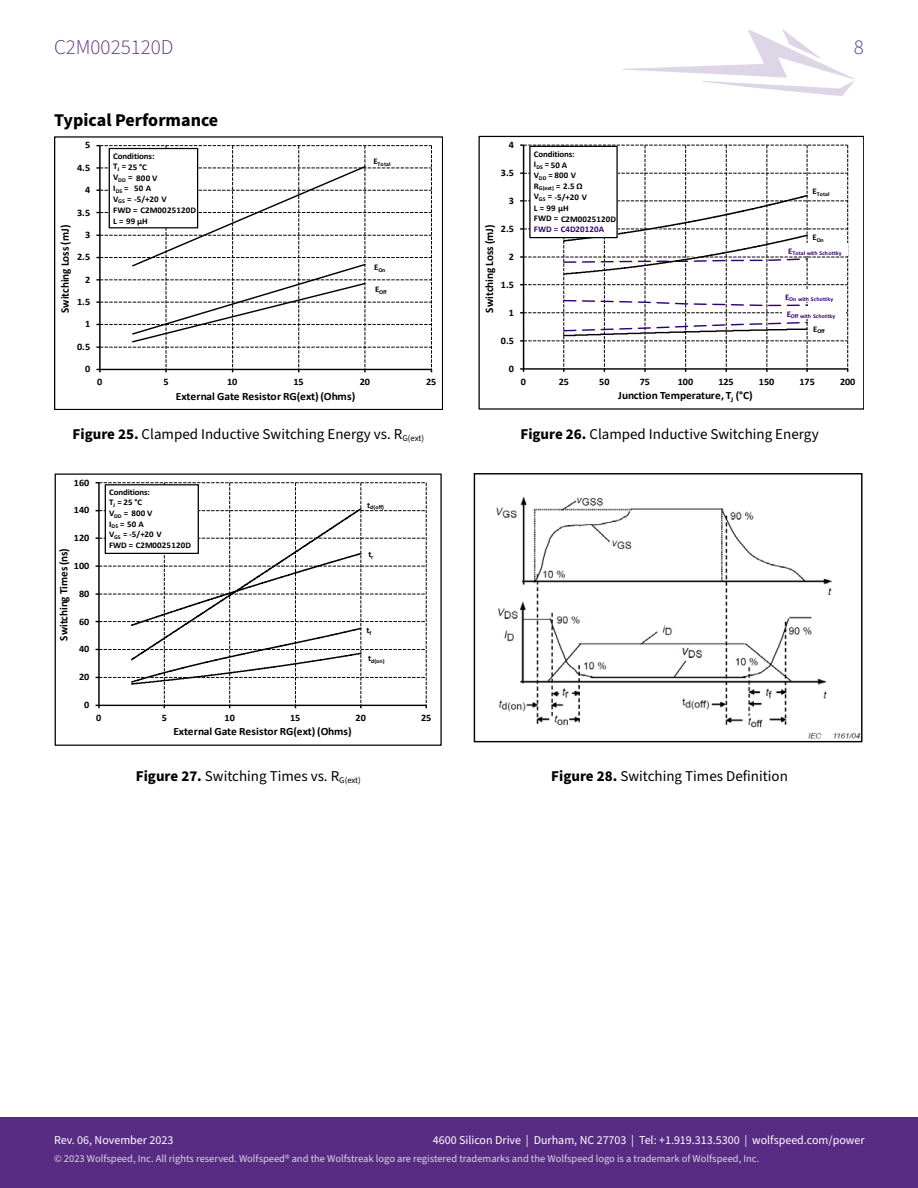
<style>
.page{position:relative;width:918px;height:1188px;background:#fff}
.page>*{position:absolute;margin:0;border:0;box-sizing:border-box;transform-origin:0 0}
.t1{font:300 21px "Source Sans Pro";color:#582c83}
.t2{font:700 18px "Source Sans Pro";color:#000}
.t3{font:15px "Source Sans Pro";color:#000}
.t4{font:12px "Source Sans Pro";color:#fff}
.t5{font:700 11.55px "Calibri";color:#000}
.t6{font:700 11.4px "Calibri";letter-spacing:-.005em;color:#000}
.t7{font:700 11.1px "Calibri";letter-spacing:-.005em;color:#000}
.t8{font:10.5px "Source Sans Pro";color:#fff}
.t9{font:700 9.9px "Calibri";letter-spacing:-.005em;color:#000}
.t10{font:700 8.7px/10.8px "Calibri";letter-spacing:.015em;color:#000}
.t11{font:700 8.7px/10.9px "Calibri";letter-spacing:-.01em;color:#000}
.t12{font:700 8.7px "Calibri";letter-spacing:.015em;color:#330072}
.t13{font:700 5.85px "Calibri";letter-spacing:.01em;color:#330072}
.t14{font:700 5.85px "Calibri";color:#000}
.t15{font:700 5.7px "Calibri";color:#000}
.s1{font-weight:700}
</style>
<div class="page">
<svg style="left:622px;top:29px;width:232px;height:67px"></svg>
<div style="left:0;top:1118px;width:918px;height:70px;background:#582c83"></div>
<img style="left:496px;top:496px;width:364px;height:243px">
<div style="left:474px;top:473px;width:388px;height:269px;border:1px solid #000"></div>
<svg style="left:96px;top:145px;width:336px;height:227px"></svg>
<div style="left:54px;top:136px;width:389px;height:274px;border:1px solid #000"></div>
<div style="left:371px;top:282px;width:20px;height:13px;background:#fff"></div>
<div style="left:370px;top:260px;width:18px;height:14px;background:#fff"></div>
<div style="left:369px;top:154px;width:23px;height:13px;background:#fff"></div>
<div style="left:109px;top:149px;width:89px;height:79px;background:#fff"></div>
<div style="left:109px;top:148px;width:89px;height:80px;border:1px solid #000"></div>
<svg style="left:520px;top:144px;width:328px;height:228px"></svg>
<div style="left:479px;top:136px;width:385px;height:273px;border:1px solid #000"></div>
<div style="left:809px;top:321px;width:19px;height:13px;background:#fff"></div>
<div style="left:809px;top:230px;width:17px;height:14px;background:#fff"></div>
<div style="left:809px;top:184px;width:22px;height:13px;background:#fff"></div>
<div style="left:530px;top:146px;width:87px;height:92px;background:#fff"></div>
<div style="left:529px;top:146px;width:89px;height:92px;border:1px solid #000"></div>
<div style="left:784px;top:244px;width:63px;height:12px;background:#fff"></div>
<div style="left:781px;top:289px;width:64px;height:13px;background:#fff"></div>
<div style="left:783px;top:307px;width:63px;height:12px;background:#fff"></div>
<svg style="left:96px;top:482px;width:331px;height:226px"></svg>
<div style="left:363px;top:497px;width:22px;height:13px;background:#fff"></div>
<div style="left:105px;top:485px;width:93px;height:68px;background:#fff"></div>
<div style="left:105px;top:484px;width:94px;height:70px;border:1px solid #000"></div>
<div style="left:364px;top:547px;width:12px;height:11px;background:#fff"></div>
<div style="left:362px;top:623px;width:16px;height:12px;background:#fff"></div>
<div style="left:364px;top:651px;width:22px;height:13px;background:#fff"></div>
<h1 class="t1" style="left:54px;top:33px;width:121px">C2M0025120D</h1>
<h1 class="t1" style="left:854px;top:33px;width:12px">8</h1>
<h2 class="t2" style="left:54px;top:107px;width:166px">Typical Performance</h2>
<p class="t9" style="left:85px;top:138px;width:7px">5</p>
<p class="t9" style="left:509px;top:138px;width:7px">4</p>
<p class="t9" style="left:77px;top:161px;width:15px">4.5</p>
<p class="t9" style="left:85px;top:183px;width:7px">4</p>
<p class="t9" style="left:77px;top:205px;width:15px">3.5</p>
<h3 class="t5" style="left:57px;top:313px;width:90px;rotate:-90deg">Switching Loss (mJ)</h3>
<p class="t9" style="left:85px;top:228px;width:7px">3</p>
<p class="t9" style="left:77px;top:250px;width:15px">2.5</p>
<p class="t9" style="left:85px;top:272px;width:7px">2</p>
<p class="t9" style="left:77px;top:295px;width:15px">1.5</p>
<p class="t9" style="left:85px;top:317px;width:7px">1</p>
<p class="t10" style="left:113px;top:150px;width:84px">Conditions:<br>T<sub>J</sub> = 25 °C<br>V<sub>DD</sub> = 800 V<br>I<sub>DS</sub> =<br>V<sub>GS</sub> = -5/+20 V<br>FWD = C2M0025120D<br>L = 99 μH</p>
<p class="t10" style="left:134px;top:183px;width:18px">50 A</p>
<p class="t14" style="left:373px;top:160px;width:19px"><sup>E</sup>Total</p>
<p class="t14" style="left:374px;top:266px;width:13px"><sup>E</sup>On</p>
<p class="t14" style="left:375px;top:287px;width:13px"><sup>E</sup>Off</p>
<p class="t9" style="left:501px;top:166px;width:15px">3.5</p>
<p class="t9" style="left:509px;top:194px;width:7px">3</p>
<h3 class="t6" style="left:481px;top:313px;width:90px;rotate:-90deg">Switching Loss (mJ)</h3>
<p class="t9" style="left:501px;top:222px;width:15px">2.5</p>
<p class="t9" style="left:509px;top:250px;width:7px">2</p>
<p class="t9" style="left:501px;top:277px;width:15px">1.5</p>
<p class="t9" style="left:509px;top:305px;width:7px">1</p>
<p class="t11" style="left:534px;top:148px;width:44px">Conditions:<br>I<sub>DS</sub> = 50 A<br>V<sub>DD</sub> = 800 V</p>
<p class="t14" style="left:534px;top:184px;width:28px"><sup>R</sup>G(ext) <sup>=</sup></p>
<p class="t10" style="left:534px;top:191px;width:84px">V<sub>GS</sub> = -5/+20 V<br>L = 99 μH<br>FWD = C2M0025120D</p>
<p class="t12" style="left:534px;top:223px;width:72px">FWD = C4D20120A</p>
<p class="t10" style="left:563px;top:181px;width:21px">2.5 Ω</p>
<p class="t14" style="left:813px;top:190px;width:19px"><sup>E</sup>Total</p>
<p class="t14" style="left:813px;top:236px;width:13px"><sup>E</sup>On</p>
<p class="t13" style="left:788px;top:249px;width:55px"><sup>E</sup>Total with Schottky</p>
<p class="t13" style="left:785px;top:295px;width:50px"><sup>E</sup>On with Schottky</p>
<p class="t13" style="left:787px;top:312px;width:50px"><sup>E</sup>Off with Schottky</p>
<p class="t14" style="left:813px;top:327px;width:13px"><sup>E</sup>Off</p>
<p class="t9" style="left:77px;top:340px;width:15px">0.5</p>
<p class="t9" style="left:501px;top:333px;width:15px">0.5</p>
<p class="t9" style="left:85px;top:362px;width:7px">0</p>
<p class="t9" style="left:509px;top:361px;width:7px">0</p>
<p class="t9" style="left:97px;top:375px;width:7px">0</p>
<p class="t9" style="left:163px;top:375px;width:7px">5</p>
<p class="t9" style="left:227px;top:375px;width:12px">10</p>
<p class="t9" style="left:294px;top:375px;width:12px">15</p>
<p class="t9" style="left:360px;top:375px;width:12px">20</p>
<p class="t9" style="left:426px;top:375px;width:12px">25</p>
<p class="t9" style="left:521px;top:374px;width:7px">0</p>
<p class="t9" style="left:559px;top:374px;width:12px">25</p>
<p class="t9" style="left:599px;top:374px;width:12px">50</p>
<p class="t9" style="left:640px;top:374px;width:12px">75</p>
<p class="t9" style="left:678px;top:374px;width:17px">100</p>
<p class="t9" style="left:718px;top:374px;width:17px">125</p>
<p class="t9" style="left:759px;top:374px;width:17px">150</p>
<p class="t9" style="left:800px;top:374px;width:17px">175</p>
<p class="t9" style="left:840px;top:374px;width:17px">200</p>
<p class="t7" style="left:176px;top:388px;width:181px">External Gate Resistor RG(ext) (Ohms)</p>
<p class="t7" style="left:618px;top:388px;width:136px">Junction Temperature, T<sub>J</sub> (°C)</p>
<h3 class="t3" style="left:73px;top:424px;width:353px"><span class="s1">Figure 25.</span> Clamped Inductive Switching Energy vs. R<sub>G(ext)</sub></h3>
<h3 class="t3" style="left:520px;top:424px;width:300px"><span class="s1">Figure 26.</span> Clamped Inductive Switching Energy</h3>
<p class="t9" style="left:74px;top:475px;width:17px">160</p>
<p class="t9" style="left:74px;top:503px;width:17px">140</p>
<p class="t9" style="left:74px;top:531px;width:17px">120</p>
<h3 class="t6" style="left:56px;top:641px;width:94px;rotate:-90deg">Switching Times (ns)</h3>
<p class="t9" style="left:74px;top:559px;width:17px">100</p>
<p class="t9" style="left:79px;top:587px;width:12px">80</p>
<p class="t9" style="left:79px;top:614px;width:12px">60</p>
<p class="t9" style="left:79px;top:642px;width:12px">40</p>
<p class="t9" style="left:79px;top:670px;width:12px">20</p>
<p class="t9" style="left:84px;top:698px;width:7px">0</p>
<p class="t10" style="left:109px;top:486px;width:83px">Conditions:<br>T<sub>J</sub> =25 °C<br>V<sub>DD</sub> = 800 V<br>I<sub>DS</sub> = 50 A<br>V<sub>GS</sub> = -5/+20 V<br>FWD = C2M0025120D</p>
<p class="t15" style="left:367px;top:503px;width:18px"><sup>t</sup>d(off)</p>
<p class="t10" style="left:368px;top:549px;width:7px">t<sub>r</sub></p>
<p class="t10" style="left:366px;top:624px;width:6px">t<sub>f</sub></p>
<p class="t15" style="left:368px;top:657px;width:18px"><sup>t</sup>d(on)</p>
<p class="t9" style="left:96px;top:711px;width:7px">0</p>
<p class="t9" style="left:162px;top:711px;width:7px">5</p>
<p class="t9" style="left:225px;top:711px;width:12px">10</p>
<p class="t9" style="left:290px;top:711px;width:12px">15</p>
<p class="t9" style="left:356px;top:711px;width:12px">20</p>
<p class="t9" style="left:421px;top:711px;width:12px">25</p>
<p class="t7" style="left:173px;top:724px;width:180px">External Gate Resistor RG(ext) (Ohms)</p>
<h3 class="t3" style="left:136px;top:766px;width:227px"><span class="s1">Figure 27.</span> Switching Times vs. R<sub>G(ext)</sub></h3>
<h3 class="t3" style="left:551px;top:766px;width:238px"><span class="s1">Figure 28.</span> Switching Times Definition</h3>
<h3 class="t4" style="left:54px;top:1132px;width:121px">Rev. 06, November 2023</h3>
<h3 class="t4" style="left:433px;top:1132px;width:433px">4600 Silicon Drive | Durham, NC 27703 | Tel: +1.919.313.5300 | wolfspeed.com/power</h3>
<p class="t8" style="left:54px;top:1152px;width:707px">© 2023 Wolfspeed, Inc. All rights reserved. Wolfspeed® and the Wolfstreak logo are registered trademarks and the Wolfspeed logo is a trademark of Wolfspeed, Inc.</p>
</div>
